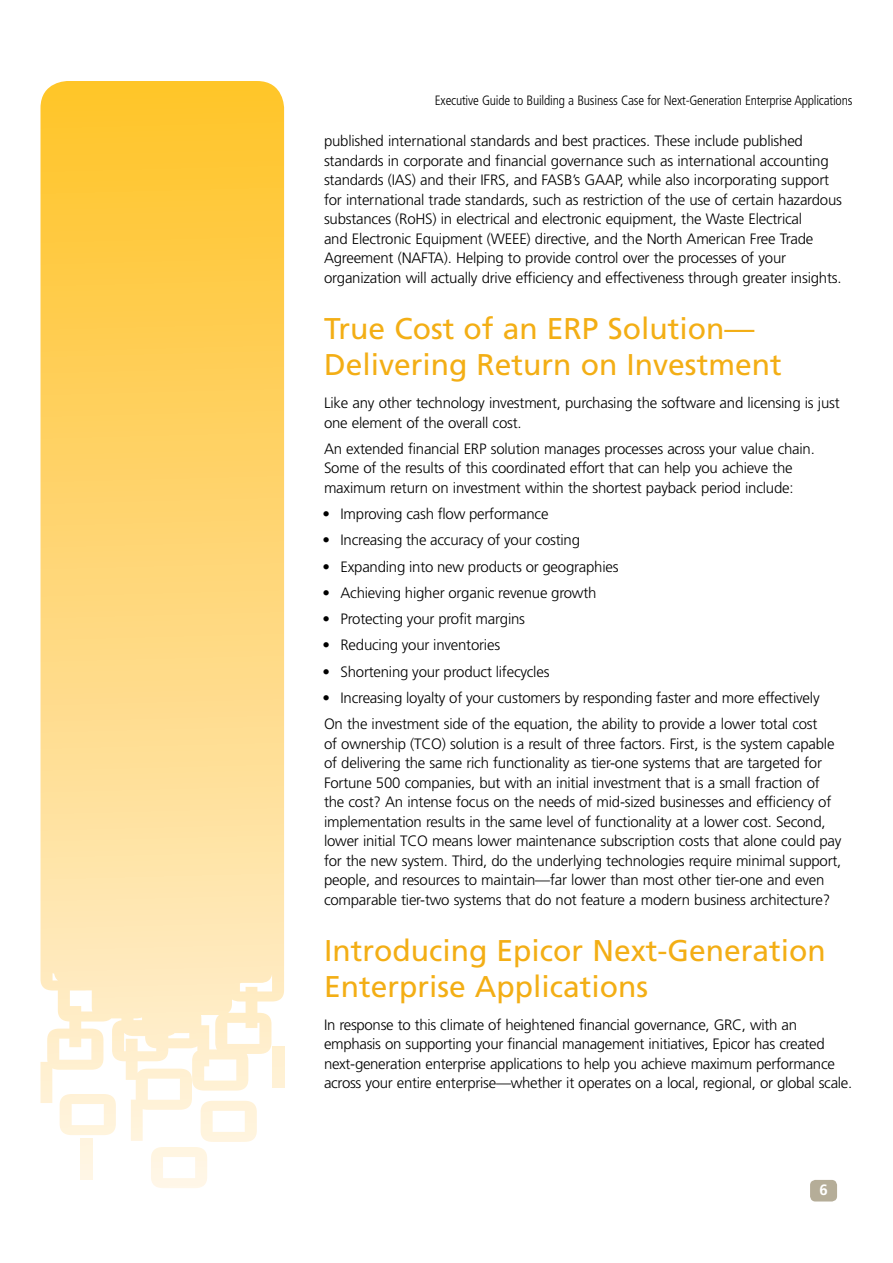
<style>
.page{position:relative;width:893px;height:1263px;background:#fff}
.page>*{position:absolute;margin:0;border:0;box-sizing:border-box;transform-origin:0 0}
.t1{font:30px/36px "Frutiger LT Std";color:#f3ae15}
.t2{font:300 15px/19.5px "Frutiger LT Std";letter-spacing:-.015em;color:#000}
.t3{font:700 15px "Frutiger LT Std";color:#fff}
.t4{font:300 condensed 13.5px "Frutiger LT Std";letter-spacing:-.015em;color:#000}
</style>
<div class="page">
<svg style="left:40px;top:81px;width:244px;height:1060px;background:#ffda80"></svg>
<div style="left:81px;top:1138px;width:11px;height:42px;background:#fff5e2"></div>
<svg style="left:151px;top:1101px;width:106px;height:87px"></svg>
<svg style="left:60px;top:1094px;width:56px;height:41px"></svg>
<div style="left:272px;top:1047px;width:12px;height:41px;background:#fff1d3"></div>
<div style="left:810px;top:1180px;width:27px;height:21px;background:#b5ad98;border-radius:5px"></div>
<p class="t4" style="left:435px;top:92px;width:419px">Executive Guide to Building a Business Case for Next-Generation Enterprise Applications</p>
<p class="t2" style="left:324px;top:132px;width:519px">published international standards and best practices. These include published standards in corporate and financial governance such as international accounting standards (IAS) and their IFRS, and FASB’s GAAP, while also incorporating support for international trade standards, such as restriction of the use of certain hazardous substances (RoHS) in electrical and electronic equipment, the Waste Electrical<br>and Electronic Equipment (WEEE) directive, and the North American Free Trade Agreement (NAFTA). Helping to provide control over the processes of your organization will actually drive efficiency and effectiveness through greater insights.</p>
<h1 class="t1" style="left:324px;top:311px;width:459px">True Cost of an ERP Solution—<br>Delivering Return on Investment</h1>
<p class="t2" style="left:324px;top:393px;width:517px">Like any other technology investment, purchasing the software and licensing is just one element of the overall cost.</p>
<p class="t2" style="left:324px;top:439px;width:492px">An extended financial ERP solution manages processes across your value chain.<br>Some of the results of this coordinated effort that can help you achieve the maximum return on investment within the shortest payback period include:</p>
<p class="t2" style="left:322px;top:504px;width:227px">• Improving cash flow performance</p>
<p class="t2" style="left:322px;top:531px;width:259px">• Increasing the accuracy of your costing</p>
<p class="t2" style="left:322px;top:557px;width:298px">• Expanding into new products or geographies</p>
<p class="t2" style="left:322px;top:583px;width:275px">• Achieving higher organic revenue growth</p>
<p class="t2" style="left:322px;top:609px;width:204px">• Protecting your profit margins</p>
<p class="t2" style="left:322px;top:636px;width:179px">• Reducing your inventories</p>
<p class="t2" style="left:322px;top:662px;width:228px">• Shortening your product lifecycles</p>
<p class="t2" style="left:322px;top:685px;width:499px;line-height:26.2px">• Increasing loyalty of your customers by responding faster and more effectively<br>On the investment side of the equation, the ability to provide a lower total cost</p>
<p class="t2" style="left:324px;top:734px;width:519px">of ownership (TCO) solution is a result of three factors. First, is the system capable of delivering the same rich functionality as tier-one systems that are targeted for Fortune 500 companies, but with an initial investment that is a small fraction of the cost? An intense focus on the needs of mid-sized businesses and efficiency of implementation results in the same level of functionality at a lower cost. Second, lower initial TCO means lower maintenance subscription costs that alone could pay for the new system. Third, do the underlying technologies require minimal support, people, and resources to maintain—far lower than most other tier-one and even comparable tier-two systems that do not feature a modern business architecture?</p>
<h1 class="t1" style="left:324px;top:932px;width:503px">Introducing Epicor Next-Generation<br>Enterprise Applications</h1>
<p class="t2" style="left:324px;top:1015px;width:530px">In response to this climate of heightened financial governance, GRC, with an emphasis on supporting your financial management initiatives, Epicor has created next-generation enterprise applications to help you achieve maximum performance across your entire enterprise—whether it operates on a local, regional, or global scale.</p>
<p class="t3" style="left:819px;top:1181px;width:10px">6</p>
</div>
